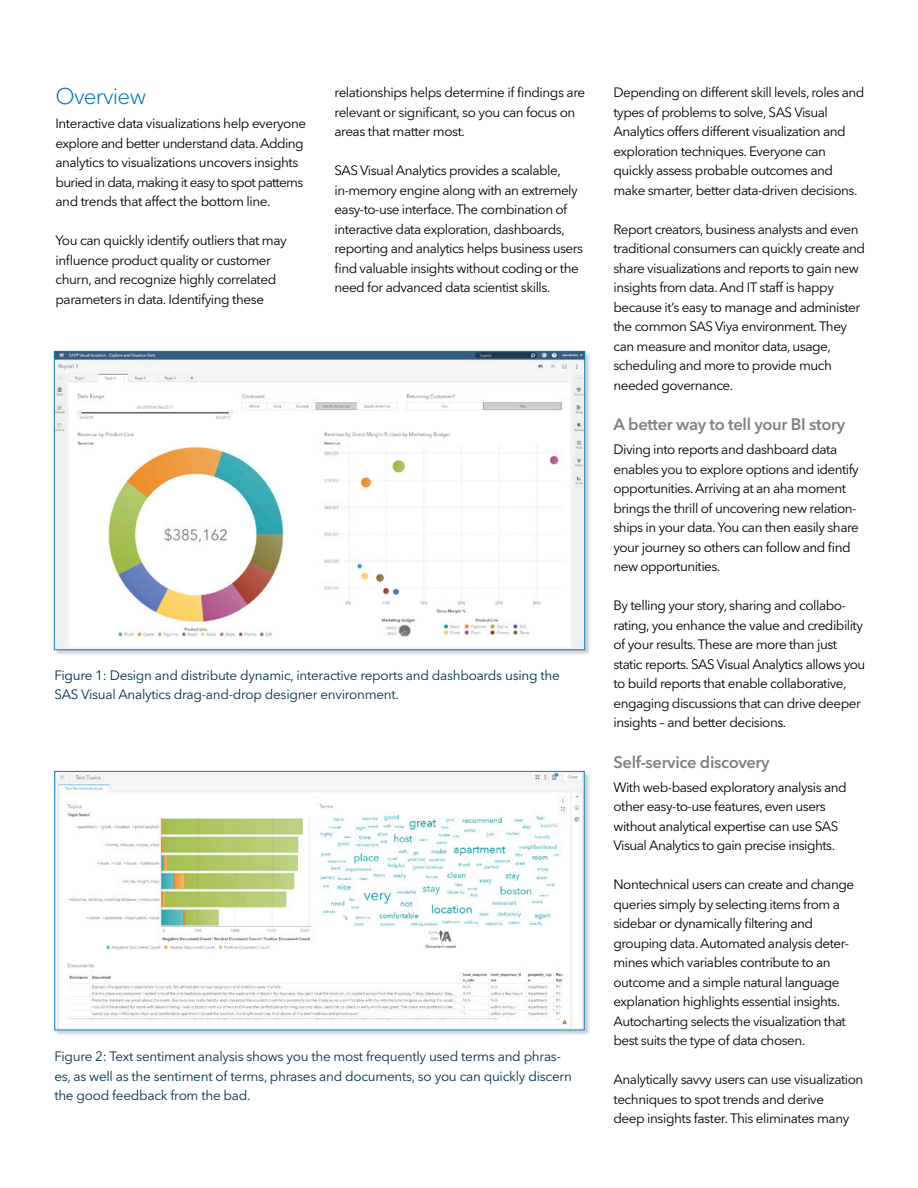
<style>
.page{position:relative;width:918px;height:1188px;background:#fff}
.page>*{position:absolute;margin:0;border:0;box-sizing:border-box;transform-origin:0 0}
.Subhead-1_Cobalt{font:300 22.5px "Avenir Next W1 G";letter-spacing:-.035em;color:#0074bd}
.Subhead-2_Slate{font:600 16.5px "Avenir Next W1 G";letter-spacing:-.02em;color:#818181}
.Body{font:13.5px/19.5px "Avenir Next W1 G";letter-spacing:-.035em;color:#000}
.Figure_Caption_-_col{font:13.5px/19.5px "Avenir Next W1 G";letter-spacing:-.02em;color:#03304b}
</style>
<div class="page">
<div style="left:54px;top:771px;width:536px;height:266px;background:#000;opacity:.2"></div>
<img style="left:56px;top:773px;width:527px;height:255px">
<div style="left:54px;top:771px;width:531px;height:259px;border:1px solid #007cc2"></div>
<div style="left:54px;top:351px;width:537px;height:305px;background:#000;opacity:.2"></div>
<img style="left:56px;top:353px;width:527px;height:295px">
<div style="left:54px;top:351px;width:531px;height:299px;border:1px solid #007cc2"></div>
<p class="Subhead-1_Cobalt" style="left:56px;top:83px;width:92px">Overview</p>
<p class="Body" style="left:56px;top:114px;width:252px">Interactive data visualizations help everyone explore and better understand data. Adding analytics to visualizations uncovers insights buried in data, making it easy to spot patterns and trends that affect the bottom line.</p>
<p class="Body" style="left:56px;top:231px;width:233px">You can quickly identify outliers that may influence product quality or customer churn, and recognize highly correlated parameters in data. Identifying these</p>
<p class="Body" style="left:334px;top:83px;width:252px">relationships helps determine if findings are relevant or significant, so you can focus on areas that matter most.</p>
<p class="Body" style="left:334px;top:161px;width:250px">SAS Visual Analytics provides a scalable, in-memory engine along with an extremely easy-to-use interface. The combination of interactive data exploration, dashboards, reporting and analytics helps business users find valuable insights without coding or the need for advanced data scientist skills.</p>
<p class="Figure_Caption_-_col" style="left:54px;top:665px;width:507px">Figure 1: Design and distribute dynamic, interactive reports and dashboards using the<br>SAS Visual Analytics drag-and-drop designer environment.</p>
<p class="Figure_Caption_-_col" style="left:54px;top:1047px;width:519px">Figure 2: Text sentiment analysis shows you the most frequently used terms and phras&shy;es, as well as the sentiment of terms, phrases and documents, so you can quickly discern the good feedback from the bad.</p>
<p class="Body" style="left:614px;top:83px;width:253px">Depending on different skill levels, roles and types of problems to solve, SAS Visual Analytics offers different visualization and exploration techniques. Everyone can quickly assess probable outcomes and make smarter, better data-driven decisions.</p>
<p class="Body" style="left:614px;top:219px;width:253px">Report creators, business analysts and even traditional consumers can quickly create and share visualizations and reports to gain new insights from data. And IT staff is happy because it’s easy to manage and administer the common SAS Viya environment. They can measure and monitor data, usage, scheduling and more to provide much needed governance.</p>
<p class="Subhead-2_Slate" style="left:614px;top:414px;width:233px">A better way to tell your BI story</p>
<p class="Body" style="left:614px;top:440px;width:247px">Diving into reports and dashboard data enables you to explore options and identify opportunities. Arriving at an aha moment brings the thrill of uncovering new relation&shy;ships in your data. You can then easily share your journey so others can follow and find new opportunities.</p>
<p class="Body" style="left:614px;top:596px;width:253px">By telling your story, sharing and collabo&shy;rating, you enhance the value and credibility of your results. These are more than just static reports. SAS Visual Analytics allows you to build reports that enable collaborative, engaging discussions that can drive deeper insights – and better decisions.</p>
<p class="Subhead-2_Slate" style="left:614px;top:752px;width:158px">Self-service discovery</p>
<p class="Body" style="left:614px;top:777px;width:235px">With web-based exploratory analysis and other easy-to-use features, even users without analytical expertise can use SAS Visual Analytics to gain precise insights.</p>
<p class="Body" style="left:614px;top:875px;width:242px">Nontechnical users can create and change queries simply by selecting items from a sidebar or dynamically filtering and grouping data. Automated analysis deter&shy;mines which variables contribute to an outcome and a simple natural language explanation highlights essential insights.<br>Autocharting selects the visualization that best suits the type of data chosen.</p>
<p class="Body" style="left:614px;top:1070px;width:251px">Analytically savvy users can use visualization techniques to spot trends and derive<br>deep insights faster. This eliminates many</p>
</div>
